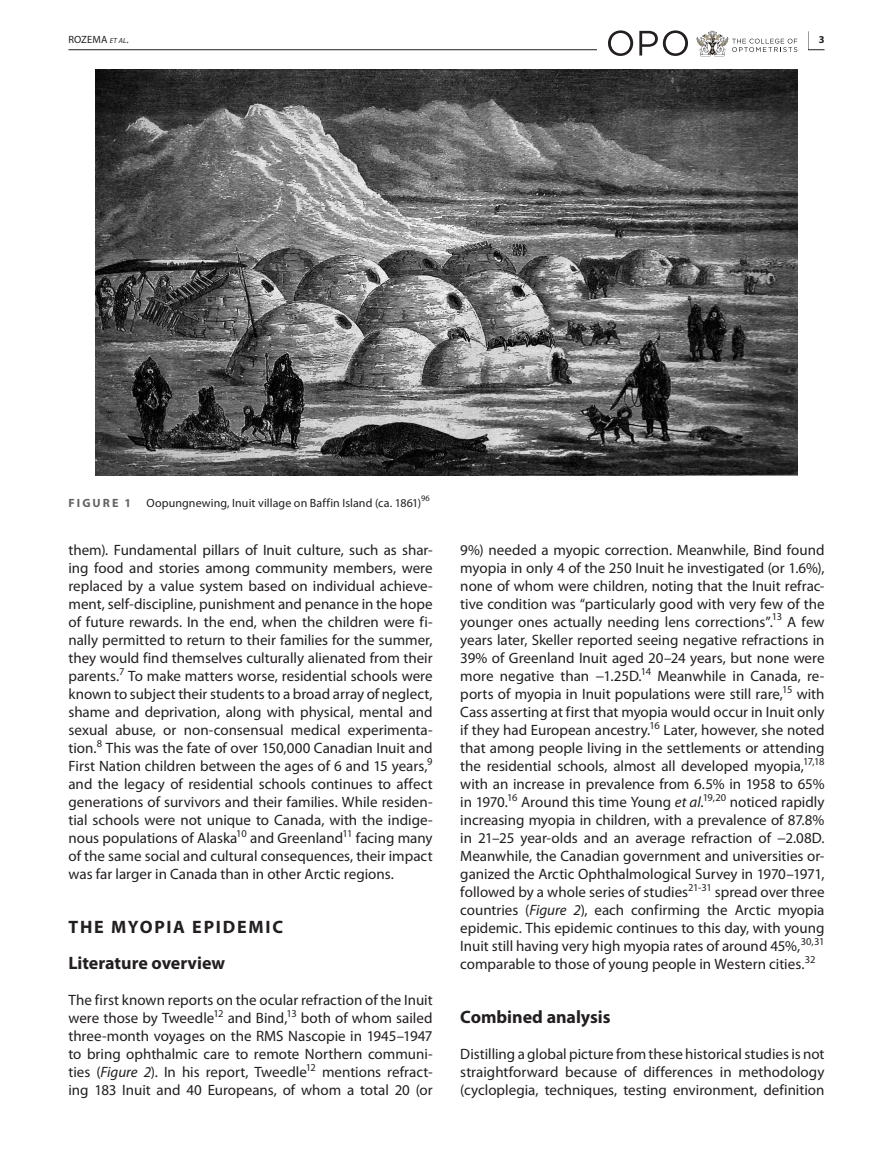
<style>
.page{position:relative;width:893px;height:1174px;background:#fff}
.page>*{position:absolute;margin:0;border:0;box-sizing:border-box;transform-origin:0 0}
.t1{font:700 18.15px "Myriad Pro";color:#231f20;scale:.4 1}
.t2{font:700 18px/36px "Myriad Pro";color:#231f20}
.t3{font:15px/18px "Myriad Pro";color:#231f20;text-align:justify}
.t4{font:12px "Myriad Pro";letter-spacing:.01em;color:#231f20}
.t5{font:700 12px "Myriad Pro";letter-spacing:.175em;color:#636366}
.t6{font:10.5px "Myriad Pro";letter-spacing:-.04em;color:#231f20}
.t7{font:10.5px "Myriad Pro";letter-spacing:.01em;color:#231f20}
.t8{font:8.4px "Myriad Pro";color:#231f20}
.s1{font-style:italic;font-size:7.35px}
.s2{font-size:10.5px}
.s3{font-style:italic}
</style>
<div class="page">
<hr style="left:68px;top:49px;width:756px;height:1px;background:#231f20">
<div style="left:597px;top:30px;width:211px;height:26px;background:#fff"></div>
<svg style="left:696px;top:31px;width:101px;height:25px"></svg>
<svg style="left:608px;top:30px;width:80px;height:26px"></svg>
<img style="left:96px;top:69px;width:701px;height:406px">
<p class="t7" style="left:68px;top:33px;width:62px">ROZEMA <span class="s1">et al</span>.</p>
<p class="t1" style="left:807px;top:29px;width:45px">| <span class="s2">3</span></p>
<p class="t5" style="left:69px;top:496px;width:64px">FIGURE 1</p>
<p class="t4" style="left:147px;top:496px;width:276px">Oopungnewing, Inuit village on Baffin Island (ca. 1861)</p>
<p class="t8" style="left:421px;top:494px;width:10px">96</p>
<p class="t3" style="left:68px;top:541px;width:366px">them). Fundamental pillars of Inuit culture, such as shar&shy;ing food and stories among community members, were replaced by a value system based on individual achieve&shy;ment, self-discipline, punishment and penance in the hope of future rewards. In the end, when the children were fi&shy;nally permitted to return to their families for the summer, they would find themselves culturally alienated from their parents.</p>
<p class="t6" style="left:119px;top:665px;width:7px">7</p>
<p class="t3" style="left:68px;top:667px;width:366px;text-indent:60px">To make matters worse, residential schools were known to subject their students to a broad array of neglect, shame and deprivation, along with physical, mental and sexual abuse, or non-consensual medical experimenta&shy;tion.</p>
<p class="t6" style="left:97px;top:737px;width:7px">8</p>
<p class="t3" style="left:68px;top:739px;width:366px;text-indent:37px">This was the fate of over 150,000 Canadian Inuit and<br>First Nation children between the ages of 6 and 15 years,</p>
<p class="t6" style="left:427px;top:755px;width:7px">9</p>
<p class="t3" style="left:68px;top:775px;width:366px">and the legacy of residential schools continues to affect generations of survivors and their families. While residen&shy;tial schools were not unique to Canada, with the indige&shy;nous populations of Alaska</p>
<p class="t6" style="left:236px;top:827px;width:12px">10</p>
<p class="t3" style="left:250px;top:829px;width:95px">and Greenland</p>
<p class="t6" style="left:343px;top:827px;width:11px">11</p>
<p class="t3" style="left:68px;top:829px;width:366px;text-indent:287px">facing many of the same social and cultural consequences, their impact was far larger in Canada than in other Arctic regions.</p>
<p class="t2" style="left:68px;top:909px;width:216px">THE MYOPIA EPIDEMIC<br>Literature overview</p>
<p class="t3" style="left:68px;top:991px;width:366px">The first known reports on the ocular refraction of the Inuit were those by Tweedle</p>
<p class="t6" style="left:213px;top:1007px;width:12px">12</p>
<p class="t3" style="left:228px;top:1009px;width:61px">and Bind,</p>
<p class="t6" style="left:287px;top:1007px;width:12px">13</p>
<p class="t3" style="left:68px;top:1009px;width:366px;text-indent:232px">both of whom sailed three-month voyages on the RMS Nascopie in 1945–1947 to bring ophthalmic care to remote Northern communi&shy;ties (<span class="s3">Figure 2</span>). In his report, Tweedle</p>
<p class="t6" style="left:306px;top:1061px;width:12px">12</p>
<p class="t3" style="left:68px;top:1063px;width:366px;text-align:right">mentions refract-<br>ing 183 Inuit and 40 Europeans, of whom a total 20 (or</p>
<p class="t3" style="left:460px;top:541px;width:366px">9%) needed a myopic correction. Meanwhile, Bind found myopia in only 4 of the 250 Inuit he investigated (or 1.6%), none of whom were children, noting that the Inuit refrac&shy;tive condition was “particularly good with very few of the younger ones actually needing lens corrections”.</p>
<p class="t6" style="left:772px;top:611px;width:12px">13</p>
<p class="t3" style="left:460px;top:613px;width:366px;text-indent:327px">A few years later, Skeller reported seeing negative refractions in 39% of Greenland Inuit aged 20–24 years, but none were more negative than −1.25D.</p>
<p class="t6" style="left:641px;top:665px;width:12px">14</p>
<p class="t3" style="left:460px;top:667px;width:366px;text-indent:197px">Meanwhile in Canada, re&shy;ports of myopia in Inuit populations were still rare,</p>
<p class="t6" style="left:782px;top:683px;width:12px">15</p>
<p class="t3" style="left:460px;top:685px;width:366px;text-indent:336px">with Cass asserting at first that myopia would occur in Inuit only if they had European ancestry.</p>
<p class="t6" style="left:649px;top:719px;width:12px">16</p>
<p class="t3" style="left:460px;top:721px;width:366px;text-indent:203px">Later, however, she noted that among people living in the settlements or attending the residential schools, almost all developed myopia,</p>
<p class="t6" style="left:803px;top:755px;width:23px">17,18</p>
<p class="t3" style="left:460px;top:775px;width:366px">with an increase in prevalence from 6.5% in 1958 to 65% in 1970.</p>
<p class="t6" style="left:507px;top:791px;width:12px">16</p>
<p class="t3" style="left:521px;top:793px;width:184px">Around this time Young <span class="s3">et al</span>.</p>
<p class="t6" style="left:703px;top:791px;width:25px">19,20</p>
<p class="t3" style="left:460px;top:793px;width:366px;text-indent:270px">noticed rapidly increasing myopia in children, with a prevalence of 87.8% in 21–25 year-olds and an average refraction of −2.08D.<br>Meanwhile, the Canadian government and universities or&shy;ganized the Arctic Ophthalmological Survey in 1970–1971, followed by a whole series of studies</p>
<p class="t6" style="left:688px;top:881px;width:25px">21-31</p>
<p class="t3" style="left:460px;top:883px;width:366px;text-indent:255px">spread over three countries (<span class="s3">Figure 2</span>), each confirming the Arctic myopia epidemic. This epidemic continues to this day, with young Inuit still having very high myopia rates of around 45%,</p>
<p class="t6" style="left:801px;top:935px;width:25px">30,31</p>
<p class="t3" style="left:460px;top:955px;width:346px">comparable to those of young people in Western cities.</p>
<p class="t6" style="left:805px;top:953px;width:12px">32</p>
<p class="t2" style="left:460px;top:999px;width:152px">Combined analysis</p>
<p class="t3" style="left:460px;top:1045px;width:366px">Distilling a global picture from these historical studies is not straightforward because of differences in methodology (cycloplegia, techniques, testing environment, definition</p>
</div>
